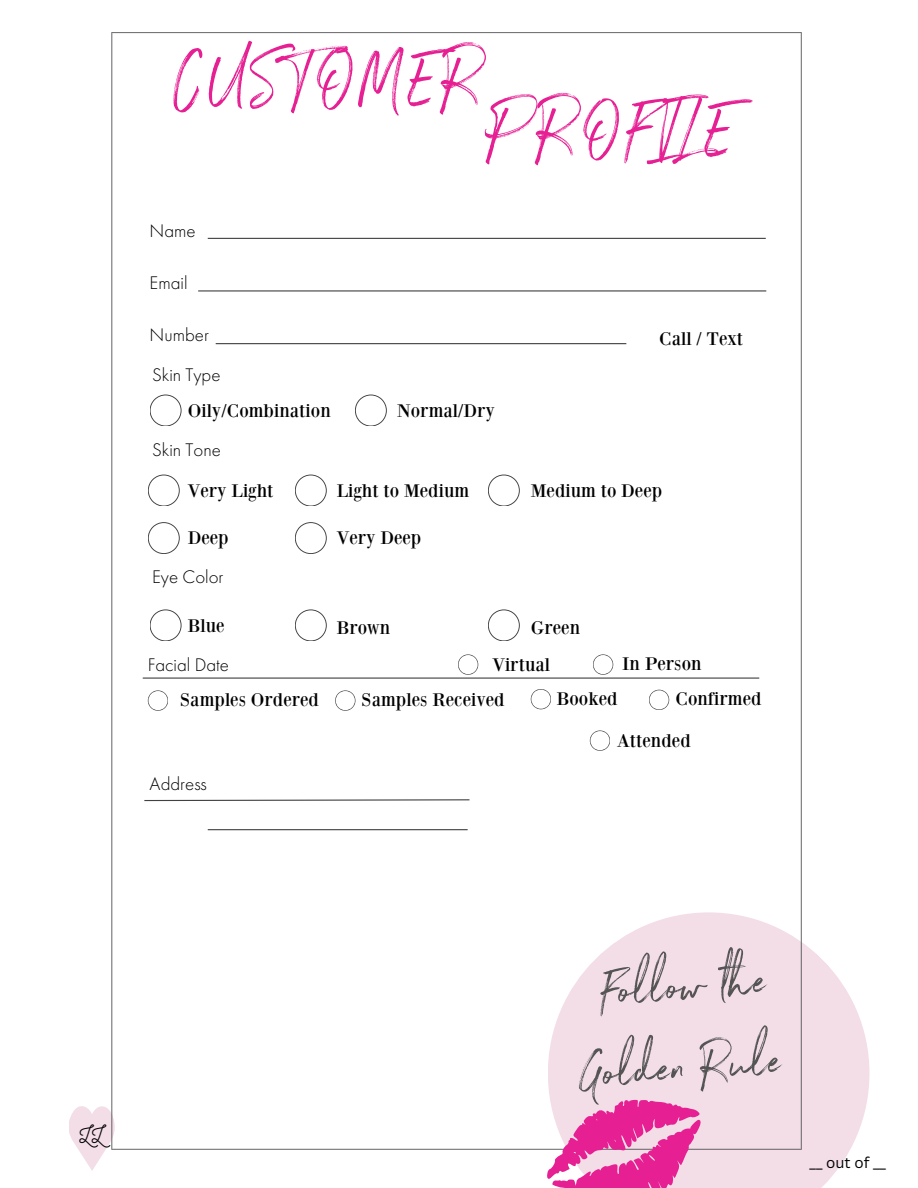
<style>
.page{position:relative;width:918px;height:1188px;background:#fff}
.page>*{position:absolute;margin:0;border:0;box-sizing:border-box;transform-origin:0 0}
.t1{font:77.7px "Northwell";letter-spacing:.075em;color:#e61f93}
.t2{font:56.85px/80.8px "Northwell";color:#545454;text-align:center}
.t3{font:24px "Nickainley";color:#000}
.t4{font:18.9px/37.2px "Bodoni XT";color:#000}
.t5{font:300 18.9px/39.3px "Futura PT";color:#000}
.t6{font:15px "Canva Sans";color:#000}
</style>
<div class="page">
<svg style="left:723px;top:912px;width:146px;height:276px;fill:#f3dde7"></svg>
<svg style="left:69px;top:1106px;width:43px;height:65px"></svg>
<img style="left:112px;top:32px;width:689px;height:1118px">
<hr style="left:208px;top:238px;width:558px;height:1px;background:#414042">
<hr style="left:198px;top:290px;width:568px;height:2px;background:#414042">
<hr style="left:216px;top:343px;width:410px;height:1px;background:#414042">
<hr style="left:143px;top:678px;width:616px;height:1px;background:#414042">
<svg style="left:150px;top:395px;width:32px;height:31px"></svg>
<svg style="left:355px;top:395px;width:32px;height:31px"></svg>
<svg style="left:148px;top:475px;width:32px;height:31px"></svg>
<svg style="left:295px;top:475px;width:32px;height:31px"></svg>
<svg style="left:488px;top:475px;width:32px;height:31px"></svg>
<svg style="left:143px;top:799px;width:328px;height:3px"></svg>
<hr style="left:208px;top:829px;width:260px;height:1px;background:#414042">
<svg style="left:148px;top:522px;width:32px;height:32px"></svg>
<svg style="left:295px;top:522px;width:32px;height:32px"></svg>
<svg style="left:150px;top:609px;width:32px;height:32px"></svg>
<svg style="left:295px;top:609px;width:32px;height:32px"></svg>
<svg style="left:488px;top:609px;width:32px;height:32px"></svg>
<svg style="left:458px;top:654px;width:20px;height:21px"></svg>
<svg style="left:593px;top:654px;width:20px;height:21px"></svg>
<svg style="left:531px;top:689px;width:20px;height:20px"></svg>
<svg style="left:649px;top:690px;width:20px;height:20px"></svg>
<svg style="left:148px;top:690px;width:20px;height:21px"></svg>
<svg style="left:335px;top:690px;width:20px;height:21px"></svg>
<svg style="left:530px;top:1073px;width:193px;height:115px;background:#ef9fcc"></svg>
<svg style="left:590px;top:730px;width:20px;height:21px"></svg>
<h1 class="t1" style="left:173px;top:23px;width:312px">CUSTOMER</h1>
<h1 class="t1" style="left:492px;top:73px;width:245px">PROFILE</h1>
<p class="t5" style="left:150px;top:212px;width:48px">Name</p>
<p class="t5" style="left:150px;top:264px;width:39px">Email</p>
<p class="t5" style="left:150px;top:317px;width:72px">Number<br>Skin Type</p>
<p class="t4" style="left:188px;top:391px;width:145px">Oily/Combination</p>
<p class="t4" style="left:397px;top:391px;width:99px">Normal/Dry</p>
<p class="t5" style="left:152px;top:431px;width:70px">Skin Tone</p>
<p class="t4" style="left:659px;top:319px;width:86px">Call / Text</p>
<p class="t4" style="left:188px;top:471px;width:87px">Very Light</p>
<p class="t4" style="left:337px;top:471px;width:134px">Light to Medium</p>
<p class="t4" style="left:531px;top:471px;width:133px">Medium to Deep</p>
<p class="t4" style="left:188px;top:519px;width:43px">Deep</p>
<p class="t4" style="left:337px;top:519px;width:86px">Very Deep</p>
<p class="t5" style="left:152px;top:558px;width:73px">Eye Color</p>
<p class="t4" style="left:188px;top:607px;width:38px">Blue</p>
<p class="t4" style="left:337px;top:608px;width:55px">Brown</p>
<p class="t4" style="left:492px;top:608px;width:89px;text-indent:38px">Green<br>Virtual</p>
<p class="t5" style="left:148px;top:646px;width:83px">Facial Date</p>
<p class="t4" style="left:622px;top:645px;width:81px">In Person</p>
<p class="t4" style="left:180px;top:681px;width:141px">Samples Ordered</p>
<p class="t4" style="left:361px;top:681px;width:145px">Samples Received</p>
<p class="t4" style="left:557px;top:679px;width:63px">Booked</p>
<p class="t4" style="left:675px;top:680px;width:88px">Confirmed</p>
<p class="t5" style="left:150px;top:765px;width:59px">Address</p>
<p class="t4" style="left:617px;top:721px;width:75px">Attended</p>
<p class="t3" style="left:80px;top:1119px;width:26px">LL</p>
<h2 class="t2" style="left:571px;top:945px;width:205px;rotate:-4deg">Follow the<br>Golden Rule</h2>
<p class="t6" style="left:810px;top:1152px;width:78px">__ out of __</p>
</div>
